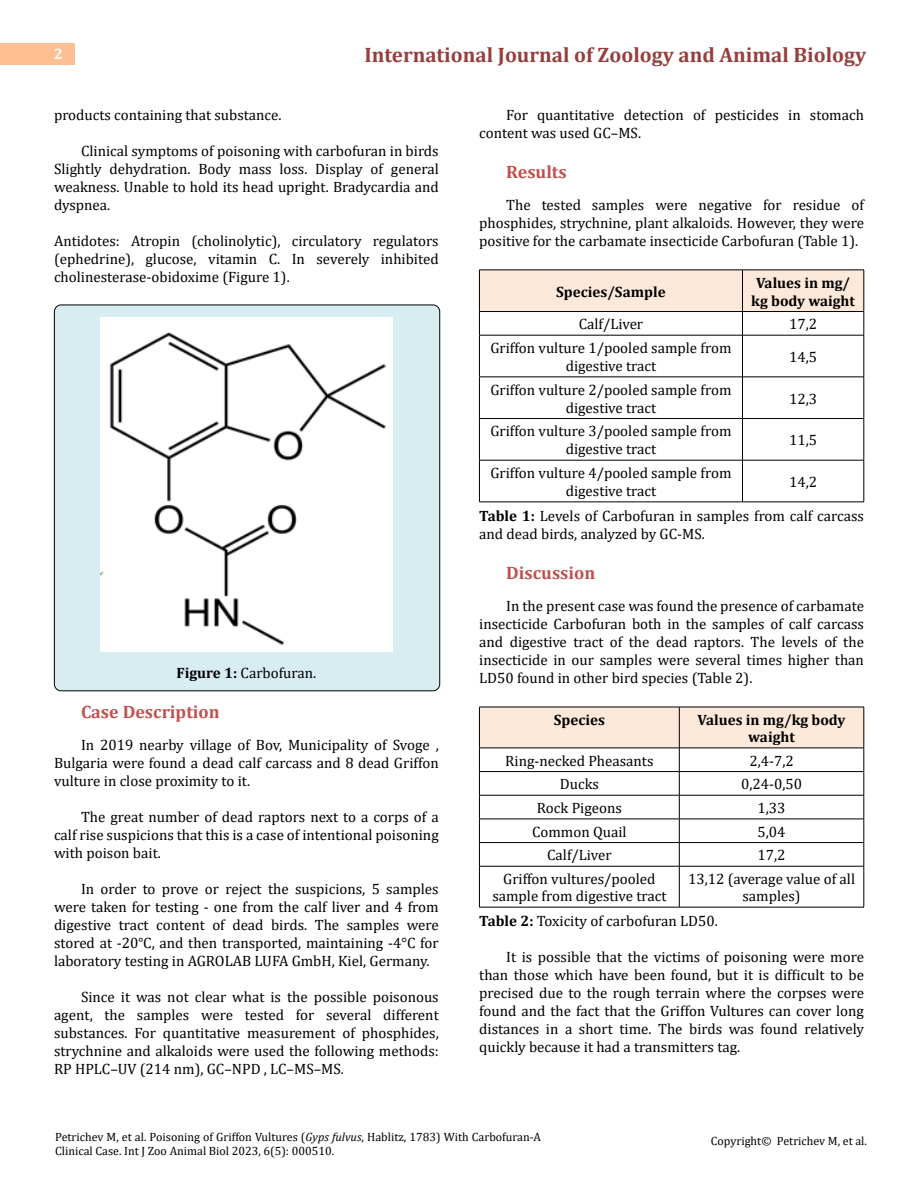
<style>
.page{position:relative;width:918px;height:1188px;background:#fff}
.page>*{position:absolute;margin:0;border:0;box-sizing:border-box;transform-origin:0 0}
.t1{font:700 21px "Cambria";color:#953f3c}
.t2{font:700 18px "Cambria";color:#c0504d}
.t3{font:15px/18px "Cambria";color:#000;text-align:justify}
.t4{font:700 15px/18px "Cambria";color:#000;text-align:center}
.t5{font:700 15px "Cambria";color:#fff}
.t6{font:12px/14.4px "Cambria";color:#000}
.s1{font-weight:700}
.s2{font-family:"Myriad Pro"}
.s3{font-style:italic}
</style>
<div class="page">
<div style="left:0;top:43px;width:75px;height:21px;background:#ffbf91"></div>
<div style="left:54px;top:305px;width:386px;height:386px;background:#d8edf2;border-radius:7px"></div>
<div style="left:54px;top:305px;width:386px;height:386px;border:1px solid #000;border-radius:7px"></div>
<img style="left:100px;top:318px;width:292px;height:334px">
<hr style="left:864px;top:335px;width:1px;height:42px;background:#000">
<hr style="left:864px;top:377px;width:1px;height:41px;background:#000">
<hr style="left:864px;top:419px;width:1px;height:41px;background:#000">
<hr style="left:479px;top:335px;width:263px;height:1px;background:#000">
<hr style="left:742px;top:335px;width:122px;height:1px;background:#000">
<hr style="left:479px;top:377px;width:263px;height:1px;background:#000">
<hr style="left:742px;top:377px;width:122px;height:1px;background:#000">
<hr style="left:479px;top:418px;width:263px;height:1px;background:#000">
<hr style="left:742px;top:418px;width:122px;height:1px;background:#000">
<hr style="left:479px;top:460px;width:263px;height:1px;background:#000">
<hr style="left:742px;top:460px;width:122px;height:1px;background:#000">
<hr style="left:479px;top:502px;width:263px;height:1px;background:#000">
<hr style="left:742px;top:502px;width:122px;height:1px;background:#000">
<svg style="left:479px;top:270px;width:386px;height:65px"></svg>
<hr style="left:479px;top:335px;width:1px;height:42px;background:#000">
<hr style="left:742px;top:335px;width:1px;height:42px;background:#000">
<hr style="left:479px;top:377px;width:1px;height:41px;background:#000">
<hr style="left:742px;top:377px;width:1px;height:41px;background:#000">
<hr style="left:479px;top:419px;width:1px;height:41px;background:#000">
<hr style="left:742px;top:419px;width:1px;height:41px;background:#000">
<hr style="left:479px;top:460px;width:1px;height:42px;background:#000">
<hr style="left:742px;top:460px;width:1px;height:42px;background:#000">
<hr style="left:864px;top:460px;width:1px;height:42px;background:#000">
<hr style="left:479px;top:866px;width:200px;height:1px;background:#000">
<hr style="left:679px;top:866px;width:185px;height:1px;background:#000">
<hr style="left:479px;top:907px;width:200px;height:1px;background:#000">
<hr style="left:679px;top:907px;width:185px;height:1px;background:#000">
<svg style="left:479px;top:707px;width:386px;height:159px"></svg>
<hr style="left:479px;top:866px;width:1px;height:41px;background:#000">
<hr style="left:679px;top:866px;width:1px;height:41px;background:#000">
<hr style="left:864px;top:866px;width:1px;height:41px;background:#000">
<p class="t5" style="left:54px;top:44px;width:10px">2</p>
<h1 class="t1" style="left:364px;top:40px;width:503px">International Journal of Zoology and Animal Biology</h1>
<p class="t3" style="left:54px;top:105px;width:229px">products containing that substance.</p>
<p class="t3" style="left:54px;top:141px;width:386px;text-indent:27px">Clinical symptoms of poisoning with carbofuran in birds Slightly dehydration. Body mass loss. Display of general weakness. Unable to hold its head upright. Bradycardia and dyspnea.</p>
<p class="t3" style="left:54px;top:231px;width:386px">Antidotes: Atropin (cholinolytic), circulatory regulators (ephedrine), glucose, vitamin C. In severely inhibited cholinesterase-obidoxime (Figure 1).</p>
<p class="t3" style="left:177px;top:663px;width:141px"><span class="s1">Figure 1:</span> Carbofuran.</p>
<p class="t2" style="left:81px;top:699px;width:140px">Case Description</p>
<p class="t3" style="left:54px;top:735px;width:386px;text-indent:27px">In 2019 nearby village of Bov, Municipality of Svoge , Bulgaria were found a dead calf carcass and 8 dead Griffon vulture in close proximity to it.</p>
<p class="t3" style="left:54px;top:807px;width:386px;text-indent:27px">The great number of dead raptors next to a corps of a calf rise suspicions that this is a case of intentional poisoning with poison bait.</p>
<p class="t3" style="left:54px;top:879px;width:386px;text-indent:27px">In order to prove or reject the suspicions, 5 samples were taken for testing - one from the calf liver and 4 from digestive tract content of dead birds. The samples were stored at -20<span class="s2">°</span>C, and then transported, maintaining -4°C for laboratory testing in AGROLAB LUFA GmbH, Kiel, Germany.</p>
<p class="t3" style="left:54px;top:987px;width:386px;text-indent:27px">Since it was not clear what is the possible poisonous agent, the samples were tested for several different substances. For quantitative measurement of phosphides, strychnine and alkaloids were used the following methods:<br>RP HPLC–UV (214 nm), GC–NPD , LC–MS–MS.</p>
<p class="t3" style="left:479px;top:105px;width:386px;text-indent:27px">For quantitative detection of pesticides in stomach content was used GC–MS.</p>
<p class="t2" style="left:506px;top:159px;width:62px">Results</p>
<p class="t3" style="left:479px;top:195px;width:386px;text-indent:27px">The tested samples were negative for residue of phosphides, strychnine, plant alkaloids. However, they were positive for the carbamate insecticide Carbofuran (Table 1).</p>
<p class="t4" style="left:556px;top:282px;width:111px">Species/Sample</p>
<p class="t4" style="left:751px;top:273px;width:105px">Values in mg/ kg body waight</p>
<p class="t3" style="left:579px;top:315px;width:66px">Calf/Liver</p>
<p class="t3" style="left:789px;top:315px;width:30px">17,2</p>
<p class="t3" style="left:490px;top:339px;width:243px;text-align:center">Griffon vulture 1/pooled sample from digestive tract</p>
<p class="t3" style="left:789px;top:348px;width:30px">14,5</p>
<p class="t3" style="left:490px;top:380px;width:243px;text-align:center">Griffon vulture 2/pooled sample from digestive tract</p>
<p class="t3" style="left:789px;top:389px;width:30px">12,3</p>
<p class="t3" style="left:490px;top:422px;width:243px;text-align:center">Griffon vulture 3/pooled sample from digestive tract</p>
<p class="t3" style="left:789px;top:431px;width:30px">11,5</p>
<p class="t3" style="left:490px;top:464px;width:243px;text-align:center">Griffon vulture 4/pooled sample from digestive tract</p>
<p class="t3" style="left:789px;top:473px;width:30px">14,2</p>
<p class="t3" style="left:479px;top:507px;width:386px"><span class="s1">Table 1:</span> Levels of Carbofuran in samples from calf carcass and dead birds, analyzed by GC-MS.</p>
<p class="t2" style="left:506px;top:560px;width:91px">Discussion</p>
<p class="t3" style="left:479px;top:597px;width:386px;text-indent:27px">In the present case was found the presence of carbamate insecticide Carbofuran both in the samples of calf carcass and digestive tract of the dead raptors. The levels of the insecticide in our samples were several times higher than LD50 found in other bird species (Table 2).</p>
<p class="t4" style="left:554px;top:710px;width:53px">Species</p>
<p class="t4" style="left:698px;top:710px;width:149px;line-height:17.2px">Values in mg/kg body waight</p>
<p class="t3" style="left:505px;top:751px;width:150px">Ring-necked Pheasants</p>
<p class="t3" style="left:749px;top:751px;width:46px">2,4-7,2</p>
<p class="t3" style="left:560px;top:775px;width:41px">Ducks</p>
<p class="t3" style="left:741px;top:775px;width:62px">0,24-0,50</p>
<p class="t3" style="left:537px;top:799px;width:86px">Rock Pigeons</p>
<p class="t3" style="left:758px;top:799px;width:30px">1,33</p>
<p class="t3" style="left:532px;top:822px;width:96px">Common Quail</p>
<p class="t3" style="left:758px;top:822px;width:30px">5,04</p>
<p class="t3" style="left:547px;top:846px;width:66px">Calf/Liver</p>
<p class="t3" style="left:758px;top:846px;width:30px">17,2</p>
<p class="t3" style="left:492px;top:870px;width:176px;line-height:17.2px;text-align:center">Griffon vultures/pooled sample from digestive tract</p>
<p class="t3" style="left:688px;top:870px;width:169px;line-height:17.2px;text-align:center">13,12 (average value of all samples)</p>
<p class="t3" style="left:479px;top:912px;width:240px"><span class="s1">Table 2:</span> Toxicity of carbofuran LD50.</p>
<p class="t3" style="left:479px;top:948px;width:386px;text-indent:27px">It is possible that the victims of poisoning were more than those which have been found, but it is difficult to be precised due to the rough terrain where the corpses were found and the fact that the Griffon Vultures can cover long distances in a short time. The birds was found relatively quickly because it had a transmitters tag.</p>
<p class="t6" style="left:55px;top:1129px;width:488px">Petrichev M, et al. Poisoning of Griffon Vultures (<span class="s3">Gyps fulvus</span>, Hablitz, 1783) With Carbofuran-A<br>Clinical Case. Int J Zoo Animal Biol 2023, 6(5): 000510.</p>
<p class="t6" style="left:711px;top:1133px;width:158px">Copyright© Petrichev M, et al.</p>
</div>
